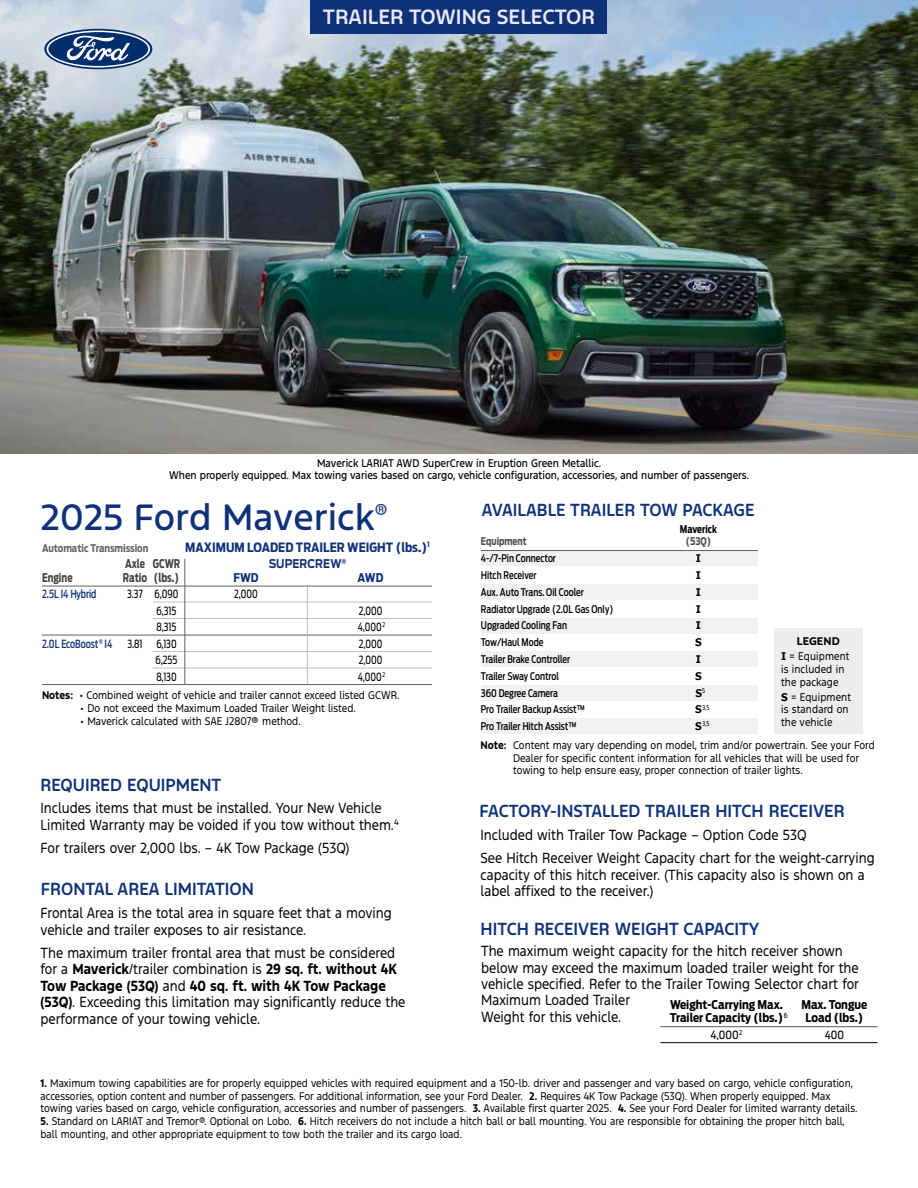
<style>
.page{position:relative;width:918px;height:1188px;background:#fff}
.page>*{position:absolute;margin:0;border:0;box-sizing:border-box;transform-origin:0 0}
.t1{font:34.5px "Ford F 1 Medium";color:#0e3178}
.t2{font:19.5px "Ford F 1 Semibold";color:#e9e9f2}
.t3{font:16.5px "Ford F 1 Semibold";color:#0e3178;scale:.95 1}
.t4{font:13.8px/16.5px "Ford F 1 Regular";color:#000;scale:.9 1}
.t5{font:13.8px "Ford F 1 Bold";color:#000;scale:.9 1}
.t6{font:700 12.75px "Antenna Cond";color:#0e3178}
.t7{font:700 12px "Antenna Cond";color:#000}
.t8{font:700 12px "Antenna Cond";color:#414042;scale:.85 1}
.t9{font:700 12px "Antenna";letter-spacing:.01em;color:#0e3178;scale:.85 1}
.t10{font:700 12px "Antenna Cond";color:#0e3178}
.t11{font:11.25px "Antenna Cond";color:#000;scale:.85 1}
.t12{font:500 11.25px "Antenna Cond";color:#0e3178;scale:.85 1}
.t13{font:11.25px "Antenna Cond";color:#000}
.t14{font:10.5px/12.6px "Ford F 1 Regular";color:#000;scale:.9 1}
.t15{font:500 10.5px "Antenna Cond";color:#000;scale:.9 1}
.t16{font:10.5px/12px "Ford F 1 Medium";color:#000;text-align:center;scale:.9 1}
.t17{font:700 10.5px "Antenna Cond";color:#636466;scale:.95 1}
.t18{font:700 10.5px "Antenna Cond";color:#4d4d4f;scale:.9 1}
.t19{font:700 10.5px "Verdana";color:#000;scale:.9 1}
.t20{font:700 10.5px "Antenna Cond";color:#000;scale:.9 1}
.t21{font:10.5px "Ford F 1 Bold";letter-spacing:.01em;color:#000}
.t22{font:6.6px "Antenna Cond";color:#000;scale:.85 1}
.s1{font-family:"Ford F 1 Bold"}
.s2{font-family:"Ford F 1 Medium"}
.s3{font-family:"Verdana";font-weight:700;font-size:10.5px}
.s4{font-family:"Verdana";font-weight:700}
.s5{font-family:"Ford F 1 Regular"}
</style>
<div class="page">
<img style="left:0;top:0;width:918px;height:454px">
<div style="left:310px;top:0;width:298px;height:34px;background:#0e3178"></div>
<svg style="left:44px;top:29px;width:108px;height:40px"></svg>
<svg style="left:47px;top:31px;width:103px;height:37px;background:#59769f"></svg>
<hr style="left:42px;top:586px;width:390px;height:1px;background:#616162">
<hr style="left:153px;top:602px;width:279px;height:1px;background:#c1bebe">
<hr style="left:153px;top:618px;width:279px;height:1px;background:#c1bebe">
<hr style="left:42px;top:635px;width:390px;height:1px;background:#616162">
<hr style="left:153px;top:651px;width:279px;height:1px;background:#c1bebe">
<hr style="left:153px;top:668px;width:279px;height:1px;background:#c1bebe">
<hr style="left:42px;top:684px;width:390px;height:1px;background:#616162">
<hr style="left:185px;top:559px;width:1px;height:126px;background:#616162">
<hr style="left:307px;top:586px;width:1px;height:98px;background:#c1bebe">
<div style="left:481px;top:584px;width:277px;height:16px;background:#f1f1f2"></div>
<div style="left:481px;top:618px;width:277px;height:16px;background:#f1f1f2"></div>
<div style="left:481px;top:685px;width:277px;height:16px;background:#f1f1f2"></div>
<div style="left:481px;top:651px;width:277px;height:16px;background:#f1f1f2"></div>
<div style="left:481px;top:718px;width:277px;height:16px;background:#f1f1f2"></div>
<div style="left:481px;top:551px;width:277px;height:15px;background:#f1f1f2"></div>
<hr style="left:481px;top:550px;width:277px;height:1px;background:#616262">
<div style="left:774px;top:629px;width:88px;height:105px;background:#ededee"></div>
<hr style="left:660px;top:1026px;width:218px;height:1px;background:#58595b">
<hr style="left:660px;top:1042px;width:218px;height:1px;background:#000">
<h2 class="t2" style="left:323px;top:4px;width:274px">TRAILER TOWING SELECTOR</h2>
<p class="t16" style="left:169px;top:457px;width:646px">Maverick LARIAT AWD SuperCrew in Eruption Green Metallic.<br>When properly equipped. Max towing varies based on cargo, vehicle configuration, accessories, and number of passengers.</p>
<h1 class="t1" style="left:40px;top:494px;width:349px">2025 Ford Maverick<sup>®</sup></h1>
<p class="t17" style="left:42px;top:542px;width:114px">Automatic Transmission</p>
<p class="t6" style="left:185px;top:539px;width:246px">MAXIMUM LOADED TRAILER WEIGHT (lbs.)<sup>1</sup></p>
<p class="t8" style="left:125px;top:557px;width:66px">Axle GCWR</p>
<p class="t9" style="left:269px;top:557px;width:93px">SUPERCREW<sup>®</sup></p>
<p class="t8" style="left:42px;top:570px;width:37px">Engine</p>
<p class="t8" style="left:123px;top:570px;width:68px">Ratio (lbs.)</p>
<p class="t10" style="left:233px;top:570px;width:27px">FWD</p>
<p class="t10" style="left:358px;top:570px;width:27px">AWD</p>
<p class="t12" style="left:42px;top:587px;width:66px">2.5L I4 Hybrid</p>
<p class="t11" style="left:127px;top:587px;width:62px">3.37 6,090</p>
<p class="t11" style="left:234px;top:587px;width:29px">2,000</p>
<p class="t11" style="left:157px;top:604px;width:25px">6,315</p>
<p class="t11" style="left:359px;top:604px;width:29px">2,000</p>
<p class="t11" style="left:157px;top:620px;width:25px">8,315</p>
<p class="t11" style="left:358px;top:620px;width:34px">4,000<sup>2</sup></p>
<p class="t12" style="left:42px;top:637px;width:84px">2.0L EcoBoost<sup>®</sup> I4</p>
<p class="t11" style="left:127px;top:637px;width:59px">3.81 6,130</p>
<p class="t11" style="left:359px;top:637px;width:29px">2,000</p>
<p class="t11" style="left:156px;top:653px;width:27px">6,255</p>
<p class="t11" style="left:359px;top:653px;width:29px">2,000</p>
<p class="t11" style="left:156px;top:670px;width:25px">8,130</p>
<p class="t11" style="left:358px;top:670px;width:34px">4,000<sup>2</sup></p>
<p class="t14" style="left:42px;top:689px;width:399px"><span class="s1">Notes:</span> • Combined weight of vehicle and trailer cannot exceed listed GCWR.</p>
<p class="t14" style="left:80px;top:702px;width:308px">• Do not exceed the Maximum Loaded Trailer Weight listed.</p>
<p class="t14" style="left:80px;top:714px;width:246px">• Maverick calculated with SAE J2807<span class="s2">®</span> method.</p>
<h3 class="t3" style="left:482px;top:499px;width:289px">AVAILABLE TRAILER TOW PACKAGE</h3>
<p class="t20" style="left:680px;top:523px;width:43px">Maverick</p>
<p class="t18" style="left:481px;top:535px;width:52px">Equipment</p>
<p class="t18" style="left:686px;top:535px;width:29px">(53Q)</p>
<p class="t15" style="left:481px;top:552px;width:85px">4-/7-Pin Connector</p>
<p class="t19" style="left:696px;top:551px;width:7px">I</p>
<p class="t15" style="left:481px;top:569px;width:63px">Hitch Receiver</p>
<p class="t19" style="left:696px;top:568px;width:7px">I</p>
<p class="t15" style="left:481px;top:586px;width:116px">Aux. Auto Trans. Oil Cooler</p>
<p class="t19" style="left:696px;top:584px;width:7px">I</p>
<p class="t15" style="left:481px;top:602px;width:149px">Radiator Upgrade (2.0L Gas Only)</p>
<p class="t19" style="left:696px;top:601px;width:7px">I</p>
<p class="t15" style="left:481px;top:619px;width:97px">Upgraded Cooling Fan</p>
<p class="t19" style="left:696px;top:618px;width:7px">I</p>
<p class="t15" style="left:481px;top:636px;width:71px">Tow/Haul Mode</p>
<p class="t19" style="left:695px;top:635px;width:9px">S</p>
<p class="t15" style="left:481px;top:653px;width:101px">Trailer Brake Controller</p>
<p class="t19" style="left:696px;top:652px;width:7px">I</p>
<p class="t15" style="left:481px;top:670px;width:88px">Trailer Sway Control</p>
<p class="t19" style="left:695px;top:668px;width:9px">S</p>
<p class="t15" style="left:481px;top:686px;width:87px">360 Degree Camera</p>
<p class="t19" style="left:696px;top:685px;width:12px">S<sup>5</sup></p>
<p class="t15" style="left:481px;top:703px;width:117px">Pro Trailer Backup Assist™</p>
<p class="t22" style="left:695px;top:703px;width:18px"><span class="s3">S</span>3,5</p>
<p class="t15" style="left:481px;top:720px;width:108px">Pro Trailer Hitch Assist™</p>
<p class="t22" style="left:695px;top:720px;width:18px"><span class="s3">S</span>3,5</p>
<p class="t14" style="left:513px;top:739px;width:403px;text-indent:-32px"><span class="s1">Note:</span> Content may vary depending on model, trim and/or powertrain. See your Ford<br>Dealer for specific content information for all vehicles that will be used for towing to help ensure easy, proper connection of trailer lights.</p>
<p class="t21" style="left:797px;top:634px;width:44px">LEGEND</p>
<p class="t14" style="left:781px;top:650px;width:78px"><span class="s4">I</span> = Equipment is included in the package</p>
<p class="t14" style="left:781px;top:690px;width:79px"><span class="s4">S</span> = Equipment is standard on the vehicle</p>
<h3 class="t3" style="left:40px;top:774px;width:192px">REQUIRED EQUIPMENT</h3>
<h3 class="t4" style="left:40px;top:799px;width:400px">Includes items that must be installed. Your New Vehicle<br>Limited Warranty may be voided if you tow without them.<sup>4</sup></h3>
<h3 class="t4" style="left:40px;top:839px;width:345px">For trailers over 2,000 lbs. – 4K Tow Package (53Q)</h3>
<h3 class="t3" style="left:41px;top:878px;width:226px">FRONTAL AREA LIMITATION</h3>
<h3 class="t4" style="left:40px;top:904px;width:392px">Frontal Area is the total area in square feet that a moving vehicle and trailer exposes to air resistance.</h3>
<h3 class="t4" style="left:40px;top:944px;width:398px">The maximum trailer frontal area that must be considered for a <span class="s1">Maverick</span>/trailer combination is <span class="s1">29 sq. ft. without 4K</span></h3>
<h3 class="t5" style="left:40px;top:977px;width:385px">Tow Package (53Q) <span class="s5">and</span> 40 sq. ft. with 4K Tow Package</h3>
<h3 class="t4" style="left:40px;top:994px;width:407px"><span class="s1">(53Q)</span>. Exceeding this limitation may significantly reduce the performance of your towing vehicle.</h3>
<h3 class="t3" style="left:480px;top:800px;width:386px">FACTORY-INSTALLED TRAILER HITCH RECEIVER</h3>
<h3 class="t4" style="left:481px;top:823px;width:439px;line-height:23.4px">Included with Trailer Tow Package – Option Code 53Q<br>See Hitch Receiver Weight Capacity chart for the weight-carrying</h3>
<h3 class="t4" style="left:481px;top:866px;width:428px">capacity of this hitch receiver. (This capacity also is shown on a label affixed to the receiver.)</h3>
<h3 class="t3" style="left:481px;top:918px;width:295px">HITCH RECEIVER WEIGHT CAPACITY</h3>
<h3 class="t4" style="left:481px;top:943px;width:422px">The maximum weight capacity for the hitch receiver shown below may exceed the maximum loaded trailer weight for the vehicle specified. Refer to the Trailer Towing Selector chart for Maximum Loaded Trailer<br>Weight for this vehicle.</h3>
<p class="t7" style="left:670px;top:997px;width:114px">Weight-Carrying Max.</p>
<p class="t7" style="left:801px;top:997px;width:67px">Max. Tongue</p>
<p class="t7" style="left:670px;top:1011px;width:119px">Trailer Capacity (lbs.)<sup>6</sup></p>
<p class="t7" style="left:806px;top:1011px;width:59px">Load (lbs.)</p>
<p class="t13" style="left:710px;top:1028px;width:34px">4,000<sup>2</sup></p>
<p class="t13" style="left:825px;top:1028px;width:21px">400</p>
<p class="t14" style="left:40px;top:1077px;width:909px"><span class="s1">1.</span> Maximum towing capabilities are for properly equipped vehicles with required equipment and a 150-lb. driver and passenger and vary based on cargo, vehicle configuration, accessories, option content and number of passengers. For additional information, see your Ford Dealer. <span class="s1">2.</span> Requires 4K Tow Package (53Q). When properly equipped. Max towing varies based on cargo, vehicle configuration, accessories and number of passengers. <span class="s1">3.</span> Available first quarter 2025. <span class="s1">4.</span> See your Ford Dealer for limited warranty details.</p>
<p class="t14" style="left:40px;top:1114px;width:895px"><span class="s1">5.</span> Standard on LARIAT and Tremor®. Optional on Lobo. <span class="s1">6.</span> Hitch receivers do not include a hitch ball or ball mounting. You are responsible for obtaining the proper hitch ball, ball mounting, and other appropriate equipment to tow both the trailer and its cargo load.</p>
</div>
